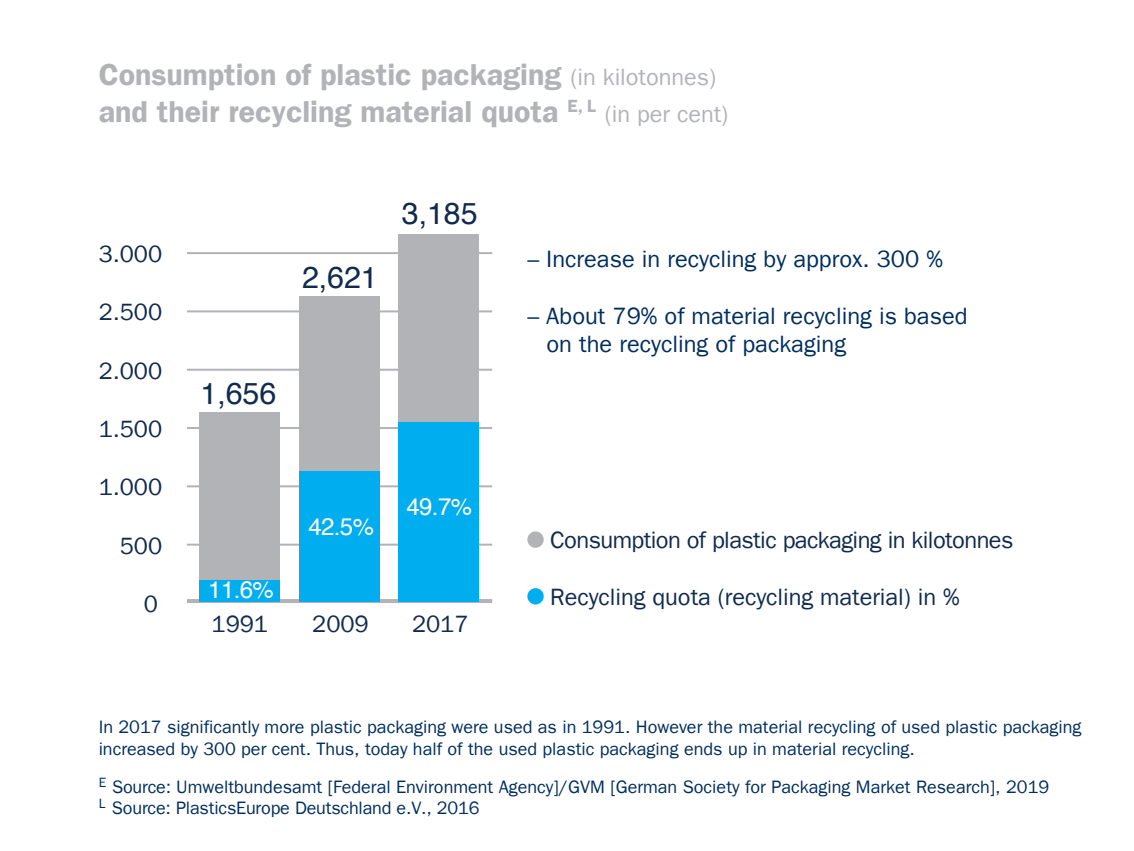
<style>
.page{position:relative;width:1134px;height:851px;background:#fff}
.page>*{position:absolute;margin:0;border:0;box-sizing:border-box;transform-origin:0 0}
.t1{font:600 30.4px/36.4px "Franklin Gothic LT";color:#b2b3b7}
.t2{font:30.4px "Helvetica";color:#112b4e}
.t3{font:24px "Helvetica";color:#fff}
.t4{font:23.6px/28.4px "Franklin Gothic LT";color:#002e5e}
.t5{font:23.6px "Franklin Gothic LT";letter-spacing:-.005em;color:#112b4e}
.t6{font:23.6px "Franklin Gothic LT";letter-spacing:-.025em;color:#112b4e}
.t7{font:18px/21.6px "Franklin Gothic LT";color:#002e5e}
.s1{font-weight:400;font-size:23.6px}
</style>
<div class="page">
<div style="left:527px;top:531px;width:17px;height:16px;background:#b2b3b7;border-radius:50%"></div>
<div style="left:527px;top:588px;width:17px;height:16px;background:#00aeef;border-radius:50%"></div>
<svg style="left:187px;top:599px;width:305px;height:4px"></svg>
<hr style="left:187px;top:543px;width:305px;height:2px;background:#b2b3b7">
<hr style="left:187px;top:485px;width:305px;height:2px;background:#b2b3b7">
<hr style="left:187px;top:427px;width:305px;height:2px;background:#b2b3b7">
<hr style="left:187px;top:252px;width:305px;height:2px;background:#b2b3b7">
<hr style="left:187px;top:310px;width:305px;height:2px;background:#b2b3b7">
<hr style="left:187px;top:368px;width:305px;height:2px;background:#b2b3b7">
<div style="left:199px;top:579px;width:81px;height:22px;background:#00aeef"></div>
<div style="left:199px;top:412px;width:81px;height:167px;background:#b2b3b7"></div>
<div style="left:299px;top:296px;width:81px;height:286px;background:#b2b3b7"></div>
<div style="left:299px;top:471px;width:81px;height:130px;background:#00aeef"></div>
<div style="left:398px;top:234px;width:81px;height:353px;background:#b2b3b7"></div>
<div style="left:398px;top:422px;width:81px;height:179px;background:#00aeef"></div>
<h1 class="t1" style="left:99px;top:57px;width:631px">Consumption of plastic packaging <span class="s1">(in kilotonnes) </span>and their recycling material quota <sup>E,</sup> <sup>L</sup> <span class="s1">(in per cent)</span></h1>
<h3 class="t5" style="left:99px;top:240px;width:65px">3.000</h3>
<h3 class="t5" style="left:99px;top:299px;width:65px">2.500</h3>
<h3 class="t5" style="left:99px;top:357px;width:65px">2.000</h3>
<h3 class="t5" style="left:99px;top:415px;width:65px">1.500</h3>
<h3 class="t5" style="left:99px;top:473px;width:65px">1.000</h3>
<h3 class="t5" style="left:120px;top:532px;width:44px">500</h3>
<h3 class="t5" style="left:144px;top:590px;width:16px">0</h3>
<h1 class="t2" style="left:302px;top:254px;width:77px">2,621</h1>
<h1 class="t2" style="left:402px;top:190px;width:77px">3,185</h1>
<h1 class="t2" style="left:201px;top:369px;width:77px">1,656</h1>
<h2 class="t3" style="left:208px;top:571px;width:67px">11.6%</h2>
<h3 class="t5" style="left:212px;top:610px;width:58px">1991</h3>
<h2 class="t3" style="left:308px;top:508px;width:67px">42.5%</h2>
<h3 class="t5" style="left:312px;top:610px;width:58px">2009</h3>
<h2 class="t3" style="left:406px;top:487px;width:67px">49.7%</h2>
<h3 class="t5" style="left:412px;top:610px;width:58px">2017</h3>
<h3 class="t4" style="left:527px;top:245px;width:417px">– Increase in recycling by approx. 300 %</h3>
<h3 class="t4" style="left:546px;top:301px;width:423px;text-indent:-19px">– About 79% of material recycling is based on the recycling of packaging</h3>
<h3 class="t6" style="left:550px;top:526px;width:465px">Consumption of plastic packaging in kilotonnes</h3>
<h3 class="t5" style="left:550px;top:583px;width:411px">Recycling quota (recycling material) in %</h3>
<p class="t7" style="left:99px;top:716px;width:984px">In 2017 significantly more plastic packaging were used as in 1991. However the material recycling of used plastic packaging increased by 300 per cent. Thus, today half of the used plastic packaging ends up in material recycling.</p>
<p class="t7" style="left:99px;top:775px;width:952px"><sup>E</sup> Source: Umweltbundesamt [Federal Environment Agency]/GVM [German Society for Packaging Market Research], 2019<br><sup>L</sup> Source: PlasticsEurope Deutschland e.V., 2016</p>
</div>
